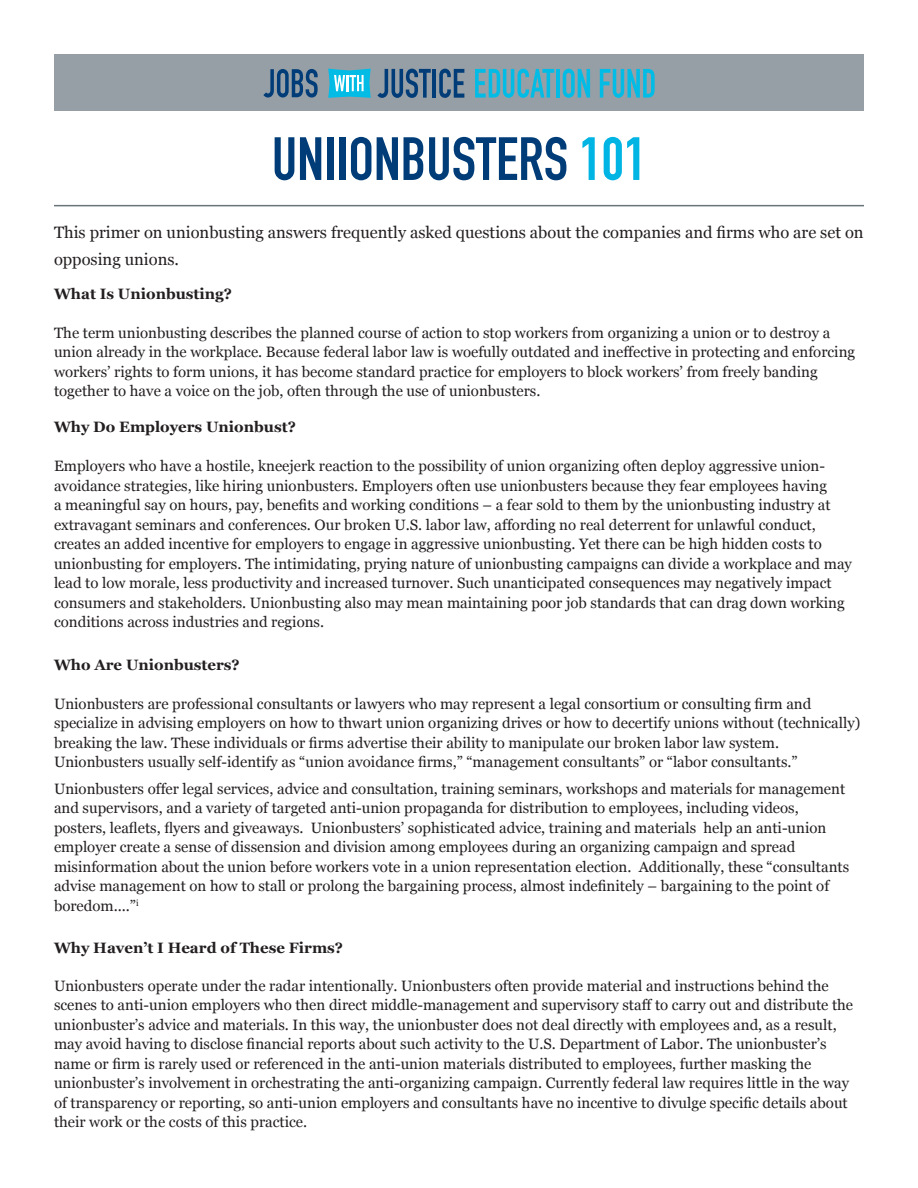
<style>
.page{position:relative;width:918px;height:1188px;background:#fff}
.page>*{position:absolute;margin:0;border:0;box-sizing:border-box;transform-origin:0 0}
.t1{font:60px "DIN Engschrift Std";color:#003d78}
.Intro{font:16.5px/27px "Georgia";color:#231f20}
.Body{font:15px/19.5px "Georgia";color:#231f20}
.Headers{font:15px/19.5px "Georgia";color:#231f20}
.Headers-2{font:700 15px "Georgia";color:#231f20}
.s1{color:#00b4e3}
</style>
<div class="page">
<div style="left:54px;top:54px;width:810px;height:56px;background:#969fa6"></div>
<svg style="left:328px;top:69px;width:43px;height:29px"></svg>
<svg style="left:263px;top:69px;width:55px;height:29px"></svg>
<svg style="left:377px;top:69px;width:54px;height:29px"></svg>
<hr style="left:432px;top:69px;width:4px;height:29px;background:#003d78">
<svg style="left:439px;top:69px;width:25px;height:29px"></svg>
<svg style="left:475px;top:69px;width:79px;height:29px"></svg>
<hr style="left:556px;top:69px;width:3px;height:29px;background:#02bce5">
<svg style="left:563px;top:69px;width:27px;height:29px"></svg>
<svg style="left:600px;top:69px;width:55px;height:29px"></svg>
<hr style="left:54px;top:205px;width:810px;height:1px;background:#6a747b">
<p class="t1" style="left:272px;top:124px;width:376px">UNIIONBUSTERS <span class="s1">101</span></p>
<p class="Intro" style="left:54px;top:219px;width:811px">This primer on unionbusting answers frequently asked questions about the companies and firms who are set on opposing unions.</p>
<p class="Headers-2" style="left:54px;top:284px;width:180px">What Is Unionbusting?</p>
<p class="Headers" style="left:54px;top:323px;width:803px">The term unionbusting describes the planned course of action to stop workers from organizing a union or to destroy a union already in the workplace. Because federal labor law is woefully outdated and ineffective in protecting and enforcing workers’ rights to form unions, it has become standard practice for employers to block workers’ from freely banding together to have a voice on the job, often through the use of unionbusters.</p>
<p class="Headers-2" style="left:54px;top:417px;width:243px">Why Do Employers Unionbust?</p>
<p class="Body" style="left:54px;top:457px;width:800px">Employers who have a hostile, kneejerk reaction to the possibility of union organizing often deploy aggressive union&shy;avoidance strategies, like hiring unionbusters. Employers often use unionbusters because they fear employees having<br>a meaningful say on hours, pay, benefits and working conditions – a fear sold to them by the unionbusting industry at extravagant seminars and conferences. Our broken U.S. labor law, affording no real deterrent for unlawful conduct, creates an added incentive for employers to engage in aggressive unionbusting. Yet there can be high hidden costs to unionbusting for employers. The intimidating, prying nature of unionbusting campaigns can divide a workplace and may lead to low morale, less productivity and increased turnover. Such unanticipated consequences may negatively impact consumers and stakeholders. Unionbusting also may mean maintaining poor job standards that can drag down working conditions across industries and regions.</p>
<p class="Headers-2" style="left:54px;top:655px;width:187px">Who Are Unionbusters?</p>
<p class="Body" style="left:54px;top:694px;width:808px">Unionbusters are professional consultants or lawyers who may represent a legal consortium or consulting firm and specialize in advising employers on how to thwart union organizing drives or how to decertify unions without (technically) breaking the law. These individuals or firms advertise their ability to manipulate our broken labor law system.<br>Unionbusters usually self-identify as “union avoidance firms,” “management consultants” or “labor consultants.”</p>
<p class="Body" style="left:54px;top:779px;width:797px">Unionbusters offer legal services, advice and consultation, training seminars, workshops and materials for management and supervisors, and a variety of targeted anti-union propaganda for distribution to employees, including videos, posters, leaflets, flyers and giveaways. Unionbusters’ sophisticated advice, training and materials help an anti-union employer create a sense of dissension and division among employees during an organizing campaign and spread misinformation about the union before workers vote in a union representation election. Additionally, these “consultants advise management on how to stall or prolong the bargaining process, almost indefinitely – bargaining to the point of boredom....”<sup>i</sup></p>
<p class="Headers-2" style="left:54px;top:939px;width:291px">Why Haven’t I Heard of These Firms?</p>
<p class="Body" style="left:54px;top:976px;width:801px">Unionbusters operate under the radar intentionally. Unionbusters often provide material and instructions behind the scenes to anti-union employers who then direct middle-management and supervisory staff to carry out and distribute the unionbuster’s advice and materials. In this way, the unionbuster does not deal directly with employees and, as a result, may avoid having to disclose financial reports about such activity to the U.S. Department of Labor. The unionbuster’s name or firm is rarely used or referenced in the anti-union materials distributed to employees, further masking the unionbuster’s involvement in orchestrating the anti-organizing campaign. Currently federal law requires little in the way of transparency or reporting, so anti-union employers and consultants have no incentive to divulge specific details about their work or the costs of this practice.</p>
</div>
